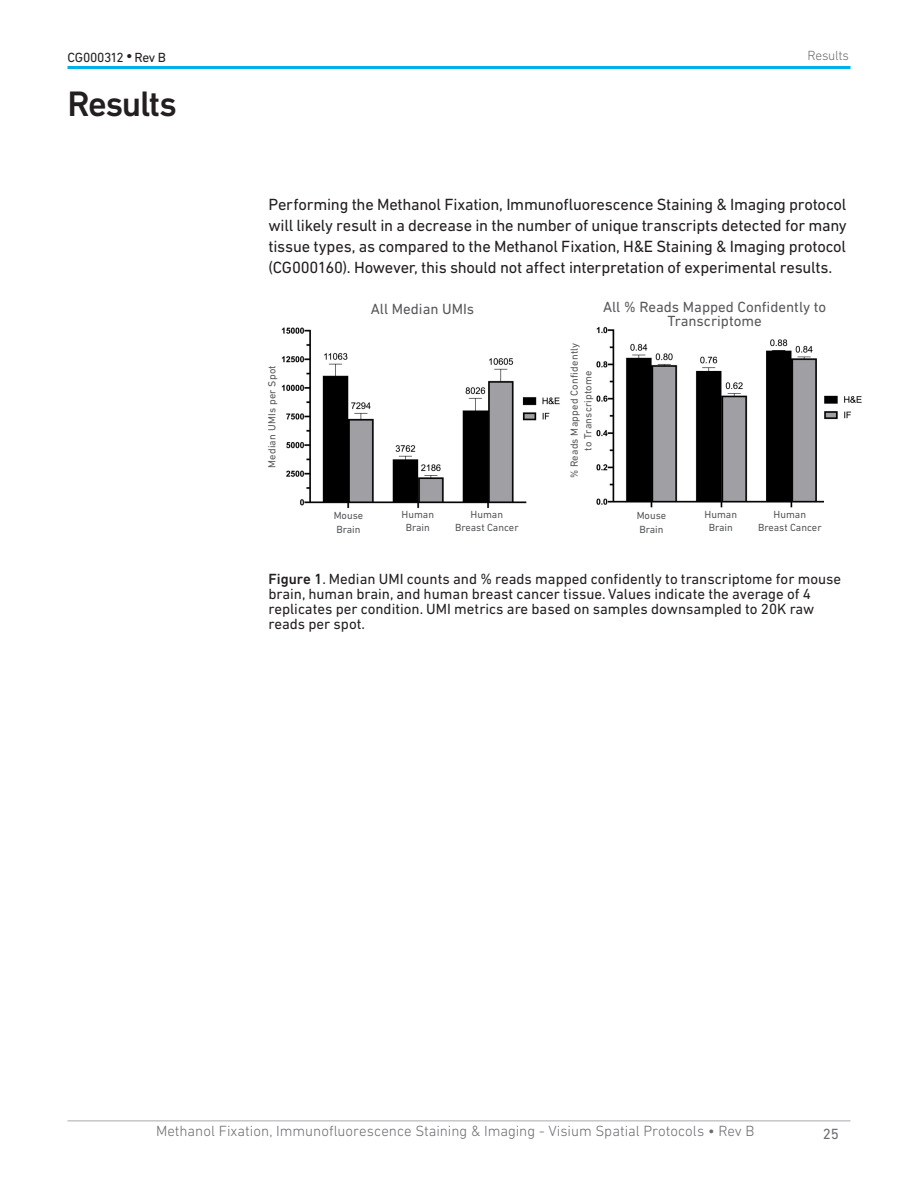
<style>
.page{position:relative;width:918px;height:1188px;background:#fff}
.page>*{position:absolute;margin:0;border:0;box-sizing:border-box;transform-origin:0 0}
.Main_header{font:500 36px "DIN Next LT Pro";letter-spacing:-.04em;color:#231f20}
.Stepwise_Objectives{font:16.5px/21px "DIN Next LT Pro";letter-spacing:-.015em;color:#231f20;text-align:justify}
.Stepwise_Objectives-2{font:15px/15px "DIN Next LT Pro";color:#231f20}
.t1{font:300 15px "DIN Next LT Pro";color:#6c6d70}
.Body_bullet_point{font:15px/13.5px "DIN Next LT Pro";color:#57585a;text-align:center}
.t2{font:15px "DIN Next LT Pro";color:#6c6d70}
.t3{font:13.5px "DIN Next LT Pro";letter-spacing:-.025em;color:#231f20}
.t4{font:300 13.5px "DIN Next LT Pro";letter-spacing:-.025em;color:#6c6d70}
.Body_bullet_point-2{font:10.5px/13.5px "DIN Next LT Pro";color:#57585a;text-align:center}
.Body_bullet_point-3{font:10.5px/13.5px "DIN Next LT Pro";letter-spacing:.02em;color:#57585a;text-align:center}
.s1{font-family:"Arial";font-size:16.5px}
.s2{font-weight:500}
.s3{font-weight:400}
</style>
<div class="page">
<hr style="left:68px;top:66px;width:782px;height:3px;background:#00b1e5">
<hr style="left:68px;top:1120px;width:782px;height:1px;background:#a8a9ad">
<img style="left:824px;top:395px;width:38px;height:25px">
<img style="left:596px;top:326px;width:228px;height:182px">
<img style="left:281px;top:327px;width:279px;height:181px">
<p class="t3" style="left:68px;top:49px;width:100px">CG000312 <span class="s1">•</span> Rev B</p>
<p class="Main_header" style="left:68px;top:83px;width:111px">Results</p>
<p class="t4" style="left:808px;top:48px;width:43px">Results</p>
<p class="Stepwise_Objectives" style="left:268px;top:194px;width:580px">Performing the Methanol Fixation, Immunofluorescence Staining &amp; Imaging protocol will likely result in a decrease in the number of unique transcripts detected for many tissue types, as compared to the Methanol Fixation, H&amp;E Staining &amp; Imaging protocol (CG000160). However, this should not affect interpretation of experimental results.</p>
<p class="Body_bullet_point-3" style="left:265px;top:468px;width:104px;rotate:-90deg">Median UMIs per Spot</p>
<p class="Body_bullet_point" style="left:371px;top:302px;width:105px">All Median UMIs</p>
<p class="Body_bullet_point" style="left:603px;top:300px;width:225px">All % Reads Mapped Confidently to<br>Transcriptome</p>
<p class="Body_bullet_point-2" style="left:334px;top:509px;width:31px;text-align:left">Mouse<br>Brain</p>
<p class="Body_bullet_point-2" style="left:402px;top:507px;width:34px">Human<br>Brain</p>
<p class="Body_bullet_point-2" style="left:455px;top:507px;width:65px">Human<br>Breast Cancer</p>
<p class="Body_bullet_point-3" style="left:567px;top:478px;width:137px;rotate:-90deg">% Reads Mapped Confidently to Transcriptome</p>
<p class="Body_bullet_point-2" style="left:637px;top:509px;width:31px;text-align:left">Mouse<br>Brain</p>
<p class="Body_bullet_point-2" style="left:705px;top:507px;width:34px">Human<br>Brain</p>
<p class="Body_bullet_point-2" style="left:758px;top:507px;width:65px">Human<br>Breast Cancer</p>
<p class="Stepwise_Objectives-2" style="left:268px;top:571px;width:574px"><span class="s2">Figure 1</span>. Median UMI counts and % reads mapped confidently to transcriptome for mouse brain, human brain, and human breast cancer tissue. Values indicate the average of 4 replicates per condition. UMI metrics are based on samples downsampled to 20K raw reads per spot.</p>
<p class="t1" style="left:156px;top:1123px;width:600px">Methanol Fixation, Immunofluorescence Staining &amp; Imaging - Visium Spatial Protocols <span class="s3">•</span> Rev B</p>
<p class="t2" style="left:823px;top:1125px;width:18px">25</p>
</div>
